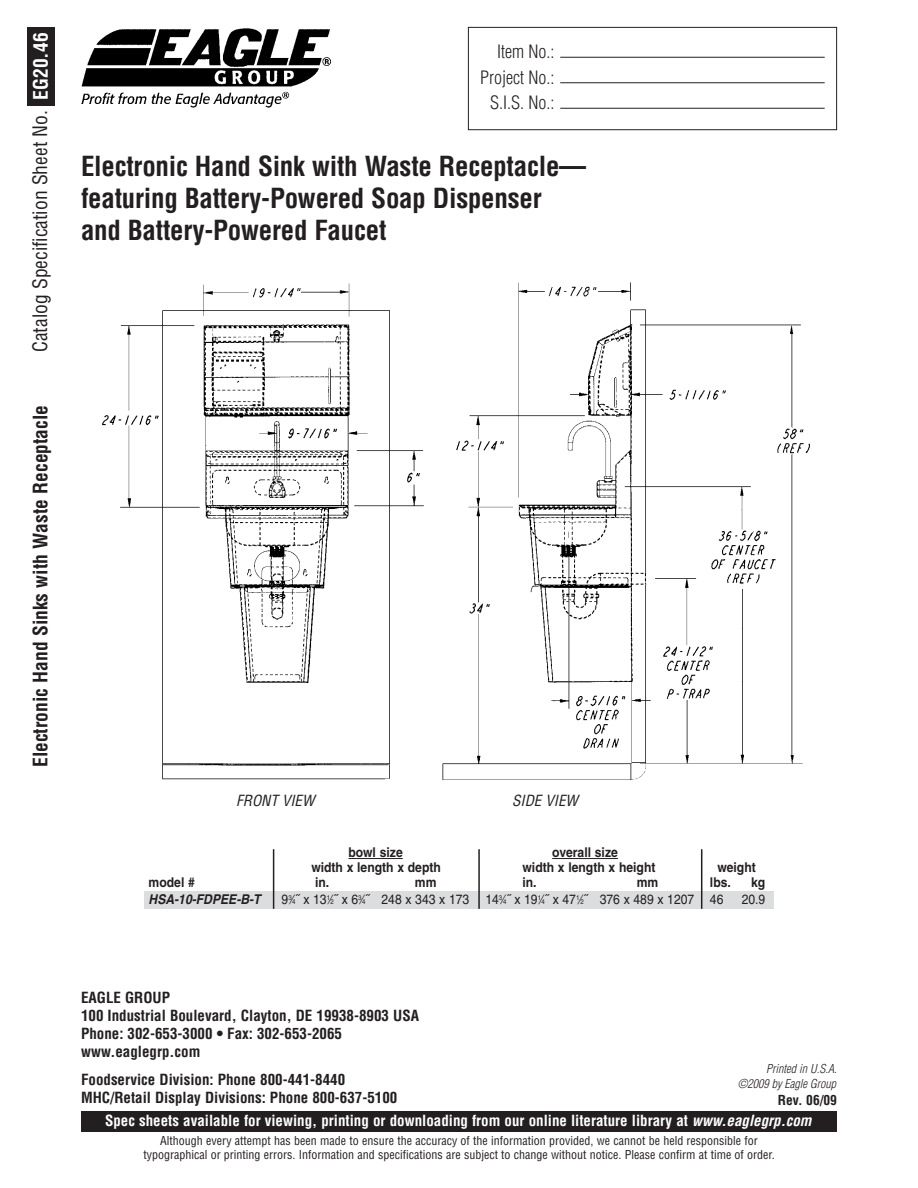
<style>
.page{position:relative;width:918px;height:1188px;background:#fff}
.page>*{position:absolute;margin:0;border:0;box-sizing:border-box;transform-origin:0 0}
.t1{font:700 condensed 27px/32.4px "Helvetica";letter-spacing:-.01em;color:#231f20}
.t2{font:700 condensed 19.5px "Helvetica";color:#231f20}
.t3{font:condensed 19.5px "Helvetica";color:#231f20}
.t4{font:700 condensed 19.5px "Helvetica";color:#fff}
.t5{font:300 condensed 18px/25.5px "Helvetica";color:#231f20;text-align:right}
.t6{font:700 condensed 15px/18px "Helvetica";color:#231f20}
.t7{font:700 condensed 15px "Helvetica";color:#fff}
.t8{font:italic condensed 15px "Helvetica";color:#231f20}
.t9{font:700 13.5px "Helvetica";color:#231f20;scale:.9 1}
.t10{font:13.5px "Helvetica";color:#231f20;scale:.9 1}
.t11{font:italic 700 13.5px "Helvetica";color:#231f20;scale:.9 1}
.t12{font:700 condensed 13.5px "Helvetica";color:#231f20}
.t13{font:condensed 12px/13.5px "Helvetica";color:#231f20;text-align:center}
.t14{font:italic 300 condensed 12px "Helvetica";color:#231f20}
.s1{font-size:6.75px}
.s2{font-style:italic}
</style>
<div class="page">
<div style="left:81px;top:1111px;width:756px;height:21px;background:#231f20"></div>
<img style="left:81px;top:28px;width:250px;height:79px">
<div style="left:468px;top:27px;width:369px;height:103px;border:1px solid #231f20"></div>
<hr style="left:560px;top:82px;width:265px;height:1px;background:#231f20">
<hr style="left:560px;top:57px;width:265px;height:1px;background:#231f20">
<hr style="left:560px;top:108px;width:265px;height:1px;background:#231f20">
<div style="left:27px;top:27px;width:28px;height:78px;background:#231f20"></div>
<div style="left:144px;top:892px;width:630px;height:17px;background:#dcdddf"></div>
<hr style="left:348px;top:858px;width:55px;height:1px;background:#231f20">
<hr style="left:552px;top:858px;width:66px;height:1px;background:#231f20">
<hr style="left:273px;top:849px;width:1px;height:60px;background:#231f20">
<hr style="left:478px;top:849px;width:2px;height:60px;background:#231f20">
<hr style="left:701px;top:849px;width:1px;height:60px;background:#231f20">
<img style="left:102px;top:282px;width:708px;height:498px">
<h2 class="t4" style="left:30px;top:100px;width:69px;rotate:-90deg">EG20.46</h2>
<h2 class="t3" style="left:29px;top:352px;width:243px;rotate:-90deg">Catalog Specification Sheet No.</h2>
<h2 class="t2" style="left:29px;top:767px;width:364px;rotate:-90deg">Electronic Hand Sinks with Waste Receptacle</h2>
<h3 class="t5" style="left:480px;top:39px;width:76px">Item No.:<br>Project No.:<br>S.I.S. No.:</h3>
<h1 class="t1" style="left:81px;top:150px;width:507px">Electronic Hand Sink with Waste Receptacle— featuring Battery-Powered Soap Dispenser and Battery-Powered Faucet</h1>
<p class="t8" style="left:236px;top:792px;width:80px">FRONT VIEW</p>
<p class="t8" style="left:512px;top:792px;width:67px">SIDE VIEW</p>
<p class="t9" style="left:348px;top:847px;width:62px">bowl size</p>
<p class="t9" style="left:552px;top:847px;width:75px">overall size</p>
<p class="t9" style="left:311px;top:862px;width:145px">width x length x depth</p>
<p class="t9" style="left:523px;top:862px;width:149px">width x length x height</p>
<p class="t9" style="left:717px;top:862px;width:44px">weight</p>
<p class="t9" style="left:149px;top:877px;width:53px">model #</p>
<p class="t9" style="left:315px;top:877px;width:17px">in.</p>
<p class="t9" style="left:415px;top:877px;width:26px">mm</p>
<p class="t9" style="left:523px;top:877px;width:17px">in.</p>
<p class="t9" style="left:637px;top:877px;width:26px">mm</p>
<p class="t9" style="left:710px;top:877px;width:25px">lbs.</p>
<p class="t9" style="left:751px;top:877px;width:17px">kg</p>
<p class="t11" style="left:149px;top:895px;width:126px">HSA-10-FDPEE-B-T</p>
<p class="t10" style="left:282px;top:895px;width:492px">9<sup>3</sup>⁄<span class="s1">4</span>˝ x 13<sup>1</sup>⁄<span class="s1">2</span>˝ x 6<sup>3</sup>⁄<span class="s1">4</span>˝ 248 x 343 x 173 14<sup>3</sup>⁄<span class="s1">4</span>˝ x 19<sup>1</sup>⁄<span class="s1">4</span>˝ x 47<sup>1</sup>⁄<span class="s1">2</span>˝ 376 x 489 x 1207 46</p>
<p class="t10" style="left:742px;top:895px;width:28px">20.9</p>
<p class="t6" style="left:81px;top:989px;width:340px">EAGLE GROUP<br>100 Industrial Boulevard, Clayton, DE 19938-8903 USA<br>Phone: 302-653-3000 • Fax: 302-653-2065 www.eaglegrp.com</p>
<p class="t14" style="left:766px;top:1062px;width:72px">Printed in U.S.A.</p>
<p class="t6" style="left:81px;top:1071px;width:266px">Foodservice Division: Phone 800-441-8440</p>
<p class="t14" style="left:738px;top:1077px;width:100px">©2009 by Eagle Group</p>
<p class="t6" style="left:81px;top:1089px;width:318px">MHC/Retail Display Divisions: Phone 800-637-5100</p>
<p class="t12" style="left:778px;top:1092px;width:61px">Rev. 06/09</p>
<p class="t7" style="left:105px;top:1112px;width:708px">Spec sheets available for viewing, printing or downloading from our online literature library at <span class="s2">www.eaglegrp.com</span></p>
<p class="t13" style="left:143px;top:1134px;width:633px">Although every attempt has been made to ensure the accuracy of the information provided, we cannot be held responsible for typographical or printing errors. Information and specifications are subject to change without notice. Please confirm at time of order.</p>
</div>
